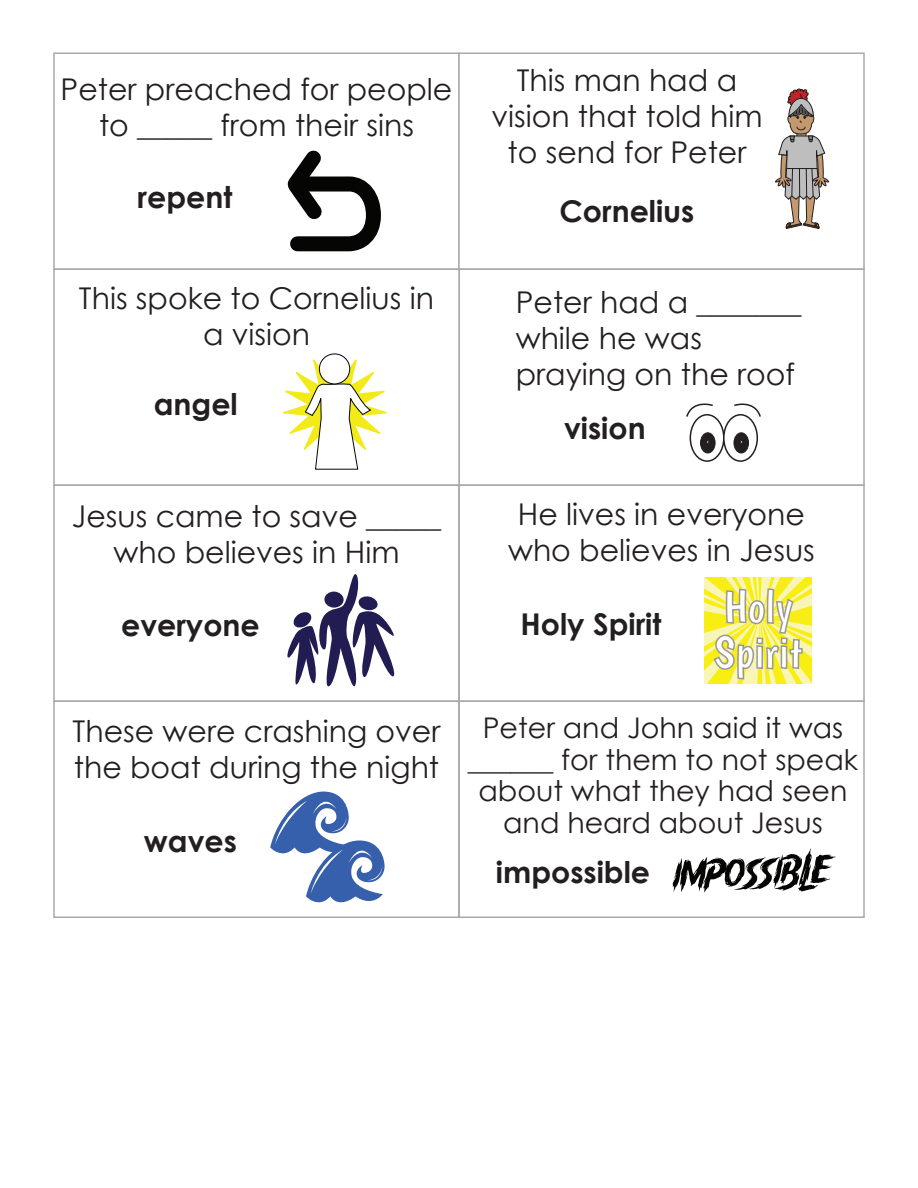
<style>
.page{position:relative;width:918px;height:1188px;background:#fff}
.page>*{position:absolute;margin:0;border:0;box-sizing:border-box;transform-origin:0 0}
.t1{font:45.3px/45.3px "Boogaloo";color:#fff}
.t2{font:30px/36px "Century Gothic";color:#231f20;text-align:center}
.t3{font:700 30px "Century Gothic";color:#231f20}
.t4{font:28.5px/31.5px "Century Gothic";color:#231f20;text-align:center}
</style>
<div class="page">
<div style="left:53px;top:52px;width:407px;height:218px;background:#fff;border:2px solid #a8a9ad"></div>
<div style="left:458px;top:52px;width:407px;height:218px;background:#fff;border:2px solid #a8a9ad"></div>
<div style="left:458px;top:268px;width:407px;height:218px;background:#fff;border:2px solid #a8a9ad"></div>
<div style="left:53px;top:268px;width:407px;height:218px;background:#fff;border:2px solid #a8a9ad"></div>
<div style="left:458px;top:484px;width:407px;height:218px;border:2px solid #a8a9ad"></div>
<div style="left:53px;top:484px;width:407px;height:218px;border:2px solid #a8a9ad"></div>
<svg style="left:287px;top:150px;width:94px;height:102px"></svg>
<svg style="left:495px;top:52px;width:330px;height:3px"></svg>
<svg style="left:775px;top:88px;width:54px;height:141px"></svg>
<svg style="left:283px;top:353px;width:104px;height:117px"></svg>
<div style="left:319px;top:354px;width:31px;height:30px;background:#fff;border-radius:50%"></div>
<div style="left:319px;top:354px;width:31px;height:30px;border:1px solid #050504;border-radius:50%"></div>
<svg style="left:705px;top:578px;width:106px;height:106px;background:#ebe565"></svg>
<div style="left:458px;top:700px;width:407px;height:218px;border:2px solid #a8a9ad"></div>
<div style="left:53px;top:700px;width:407px;height:218px;border:2px solid #a8a9ad"></div>
<div style="left:690px;top:414px;width:35px;height:48px;border:2px solid #231f20;border-radius:50%"></div>
<div style="left:723px;top:414px;width:35px;height:48px;border:2px solid #231f20;border-radius:50%"></div>
<div style="left:701px;top:433px;width:14px;height:20px;background:#231f20;border-radius:50%"></div>
<div style="left:700px;top:432px;width:15px;height:21px;border:1px solid #231f20;border-radius:50%"></div>
<svg style="left:686px;top:403px;width:28px;height:15px"></svg>
<svg style="left:733px;top:403px;width:28px;height:15px"></svg>
<div style="left:734px;top:433px;width:15px;height:20px;background:#231f20;border-radius:50%"></div>
<div style="left:734px;top:432px;width:15px;height:21px;border:1px solid #231f20;border-radius:50%"></div>
<svg style="left:270px;top:791px;width:115px;height:112px"></svg>
<svg style="left:287px;top:574px;width:108px;height:113px"></svg>
<svg style="left:673px;top:849px;width:163px;height:44px"></svg>
<p class="t2" style="left:61px;top:71px;width:393px">Peter preached for people to _____ from their sins</p>
<p class="t3" style="left:138px;top:174px;width:96px">repent</p>
<p class="t2" style="left:491px;top:62px;width:273px">This man had a vision that told him to send for Peter</p>
<p class="t3" style="left:560px;top:188px;width:137px">Cornelius</p>
<p class="t2" style="left:79px;top:280px;width:357px">This spoke to Cornelius in a vision</p>
<p class="t2" style="left:516px;top:284px;width:287px;text-align:left">Peter had a _______ while he was praying on the roof</p>
<p class="t3" style="left:154px;top:382px;width:85px">angel</p>
<p class="t3" style="left:564px;top:406px;width:83px">vision</p>
<p class="t2" style="left:72px;top:498px;width:371px">Jesus came to save _____ who believes in Him</p>
<p class="t3" style="left:121px;top:603px;width:140px">everyone</p>
<p class="t2" style="left:73px;top:712px;width:369px;text-align:left">These were crashing over the boat during the night</p>
<p class="t3" style="left:144px;top:819px;width:94px">waves</p>
<p class="t2" style="left:508px;top:496px;width:308px">He lives in everyone who believes in Jesus</p>
<h1 class="t1" style="left:714px;top:584px;width:90px">Holy<br>Spirit</h1>
<p class="t4" style="left:468px;top:712px;width:392px">Peter and John said it was ______ for them to not speak about what they had seen and heard about Jesus</p>
<p class="t3" style="left:496px;top:849px;width:156px">impossible</p>
<p class="t3" style="left:521px;top:601px;width:142px">Holy Spirit</p>
</div>
